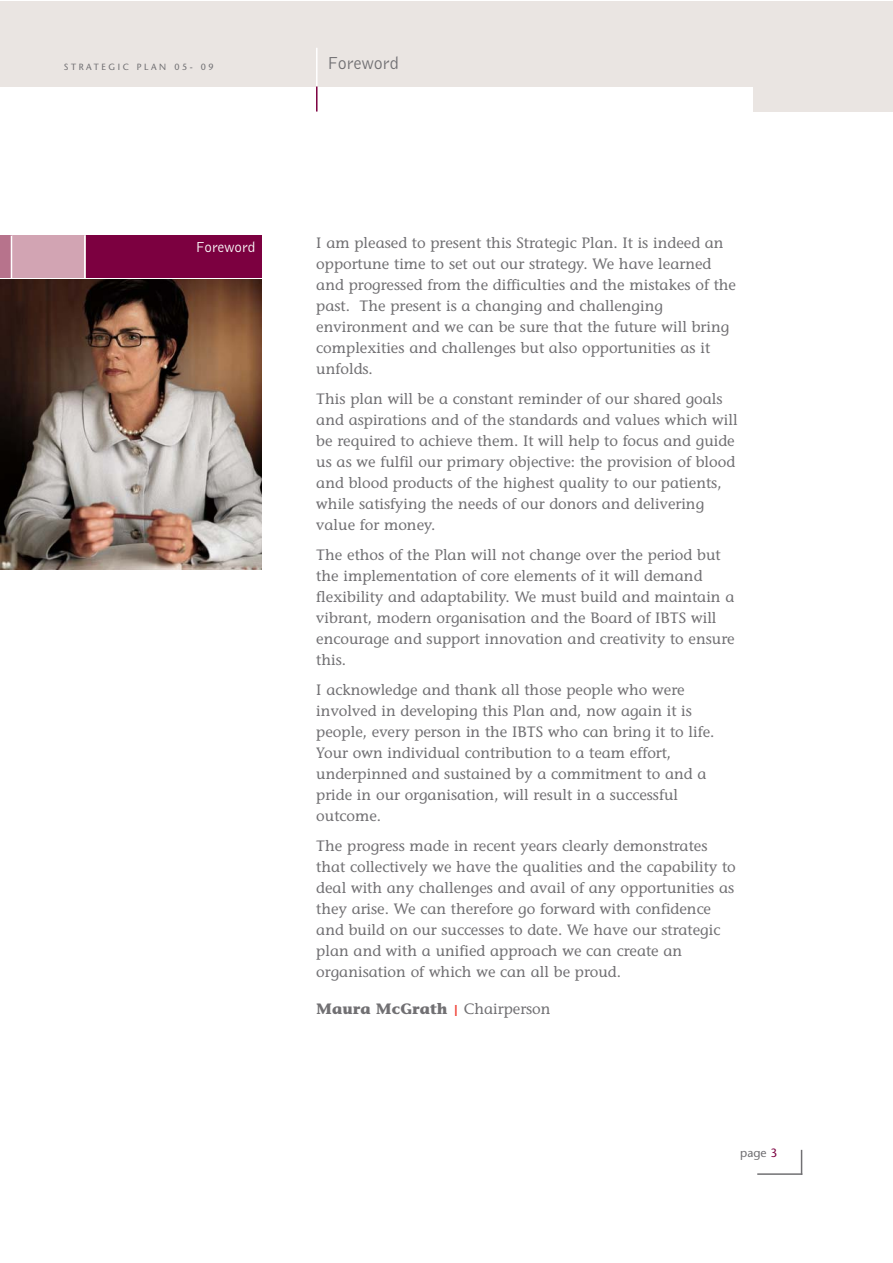
<style>
.page{position:relative;width:893px;height:1263px;background:#fff}
.page>*{position:absolute;margin:0;border:0;box-sizing:border-box;transform-origin:0 0}
.t1{font:300 18px "Bell Gothic";color:#717073}
.t2{font:15px/21px "Stone Informal";color:#717073}
.t3{font:700 15px "Stone Informal";color:#717073}
.t4{font:300 15px "Bell Gothic";color:#fff}
.t5{font:12px "Stone Sans";color:#717073}
.t6{font:9px "Stone Sans";letter-spacing:.285em;color:#717073}
.s1{color:#ef4035}
.s2{font-weight:400}
.s3{color:#7c0040}
</style>
<div class="page">
<div style="left:0;top:2px;width:892px;height:85px;background:#eae5e2"></div>
<div style="left:753px;top:2px;width:139px;height:110px;background:#eae5e2"></div>
<hr style="left:316px;top:48px;width:1px;height:39px;background:#fff">
<svg style="left:316px;top:87px;width:1px;height:25px"></svg>
<hr style="left:757px;top:1173px;width:45px;height:2px;background:#717073">
<hr style="left:800px;top:1150px;width:2px;height:25px;background:#717073">
<div style="left:0;top:235px;width:261px;height:43px;background:#7c0040"></div>
<div style="left:12px;top:235px;width:73px;height:43px;background:#d2a4b3"></div>
<div style="left:0;top:235px;width:11px;height:43px;background:#b7738c"></div>
<hr style="left:84px;top:235px;width:2px;height:50px;background:#fff">
<hr style="left:11px;top:235px;width:1px;height:50px;background:#fff">
<img style="left:0;top:280px;width:261px;height:290px">
<p class="t6" style="left:64px;top:64px;width:151px">STRATEGIC PLAN 05- 09</p>
<p class="t1" style="left:327px;top:56px;width:73px">Foreword</p>
<p class="t4" style="left:196px;top:242px;width:61px">Foreword</p>
<p class="t2" style="left:316px;top:234px;width:421px">I am pleased to present this Strategic Plan. It is indeed an opportune time to set out our strategy. We have learned and progressed from the difficulties and the mistakes of the past. The present is a changing and challenging environment and we can be sure that the future will bring complexities and challenges but also opportunities as it unfolds.</p>
<p class="t2" style="left:316px;top:390px;width:423px">This plan will be a constant reminder of our shared goals and aspirations and of the standards and values which will be required to achieve them. It will help to focus and guide us as we fulfil our primary objective: the provision of blood and blood products of the highest quality to our patients, while satisfying the needs of our donors and delivering value for money.</p>
<p class="t2" style="left:316px;top:546px;width:420px">The ethos of the Plan will not change over the period but the implementation of core elements of it will demand flexibility and adaptability. We must build and maintain a vibrant, modern organisation and the Board of IBTS will encourage and support innovation and creativity to ensure this.</p>
<p class="t2" style="left:316px;top:681px;width:400px">I acknowledge and thank all those people who were involved in developing this Plan and, now again it is people, every person in the IBTS who can bring it to life.<br>Your own individual contribution to a team effort, underpinned and sustained by a commitment to and a pride in our organisation, will result in a successful outcome.</p>
<p class="t2" style="left:316px;top:837px;width:421px">The progress made in recent years clearly demonstrates that collectively we have the qualities and the capability to deal with any challenges and avail of any opportunities as they arise. We can therefore go forward with confidence and build on our successes to date. We have our strategic plan and with a unified approach we can create an organisation of which we can all be proud.</p>
<p class="t3" style="left:316px;top:1003px;width:236px">Maura McGrath <span class="s1">|</span> <span class="s2">Chairperson</span></p>
<p class="t5" style="left:740px;top:1148px;width:39px">page <span class="s3">3</span></p>
</div>
